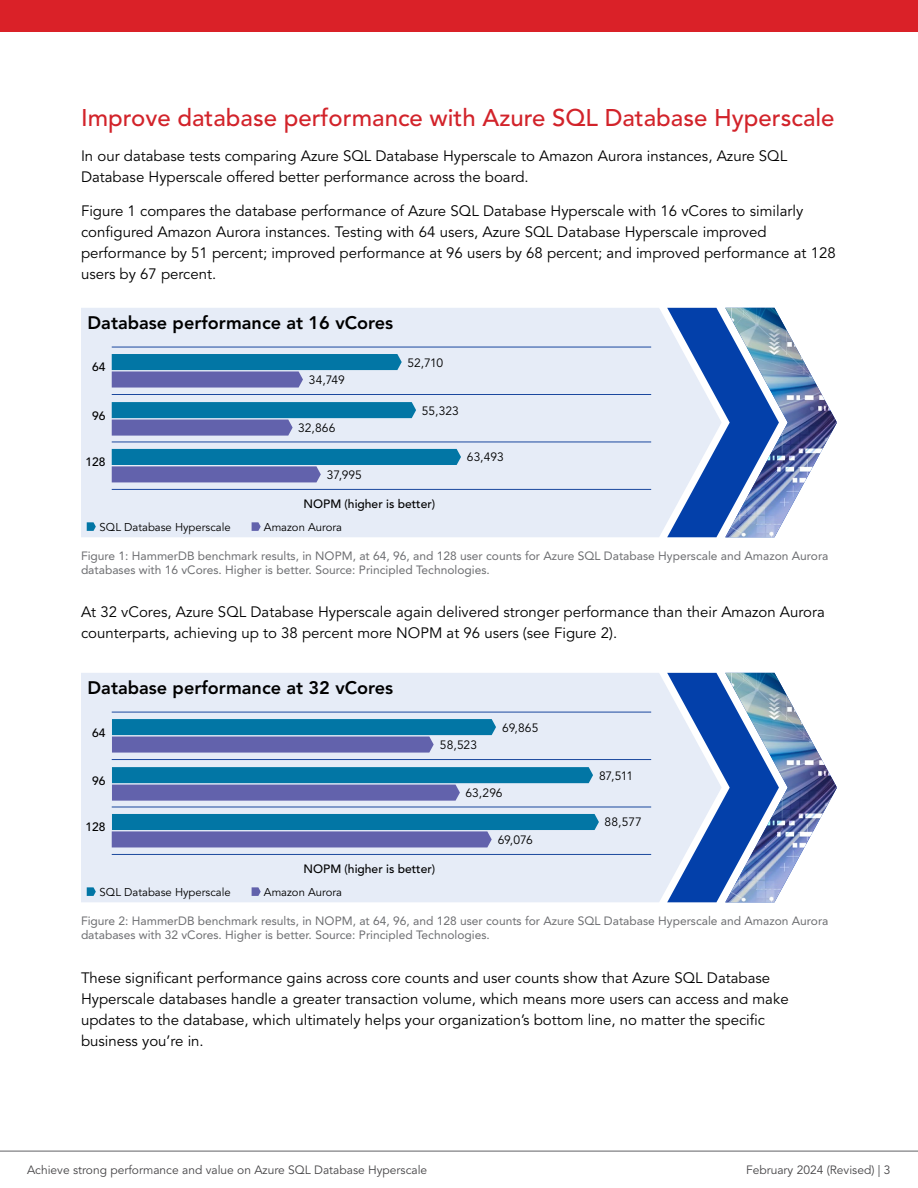
<style>
.page{position:relative;width:918px;height:1188px;background:#fff}
.page>*{position:absolute;margin:0;border:0;box-sizing:border-box;transform-origin:0 0}
.H3_-_Section_Heading{font:500 24px "Avenir LT Pro";color:#d2232a}
.t1{font:800 18.15px "Avenir LT Pro";color:#000}
.Body{font:15px/21px "Avenir LT Pro";color:#000}
.t2{font:12px/14.4px "Avenir LT Pro";color:#6d6e71}
.t3{font:12px "Avenir LT Pro";color:#464547}
.t4{font:12px "Avenir LT Pro";letter-spacing:-.005em;color:#000}
.t5{font:500 12px "Avenir LT Pro";color:#000}
.t6{font:11.25px "Avenir LT Pro";color:#000}
</style>
<div class="page">
<img style="left:722px;top:308px;width:115px;height:229px">
<svg style="left:81px;top:308px;width:641px;height:229px;background:#dae3f2"></svg>
<hr style="left:112px;top:489px;width:539px;height:1px;background:#1b489e">
<hr style="left:112px;top:442px;width:539px;height:1px;background:#1b489e">
<hr style="left:112px;top:347px;width:539px;height:1px;background:#1b489e">
<hr style="left:112px;top:394px;width:539px;height:1px;background:#1b489e">
<svg style="left:112px;top:354px;width:290px;height:34px;background:#528ab9"></svg>
<svg style="left:112px;top:449px;width:349px;height:33px;background:#538cba"></svg>
<svg style="left:112px;top:402px;width:304px;height:34px;background:#568ebb"></svg>
<svg style="left:87px;top:522px;width:9px;height:9px"></svg>
<svg style="left:252px;top:522px;width:9px;height:9px"></svg>
<img style="left:722px;top:673px;width:115px;height:229px">
<svg style="left:81px;top:673px;width:641px;height:229px;background:#d8e1f2"></svg>
<hr style="left:112px;top:854px;width:539px;height:1px;background:#1b489e">
<hr style="left:112px;top:807px;width:539px;height:1px;background:#1b489e">
<hr style="left:112px;top:712px;width:539px;height:1px;background:#1b489e">
<hr style="left:112px;top:759px;width:539px;height:1px;background:#1b489e">
<svg style="left:112px;top:719px;width:384px;height:34px;background:#467eb2"></svg>
<svg style="left:112px;top:814px;width:487px;height:33px;background:#4780b3"></svg>
<svg style="left:112px;top:767px;width:481px;height:34px;background:#4d85b6"></svg>
<svg style="left:87px;top:887px;width:9px;height:9px"></svg>
<svg style="left:252px;top:887px;width:9px;height:9px"></svg>
<hr style="left:0;top:1151px;width:918px;height:1px;background:#616264">
<div style="left:0;top:0;width:918px;height:32px;background:#da2128"></div>
<h3 class="H3_-_Section_Heading" style="left:81px;top:104px;width:755px">Improve database performance with Azure SQL Database Hyperscale</h3>
<p class="Body" style="left:81px;top:145px;width:708px">In our database tests comparing Azure SQL Database Hyperscale to Amazon Aurora instances, Azure SQL<br>Database Hyperscale offered better performance across the board.</p>
<p class="Body" style="left:81px;top:201px;width:756px">Figure 1 compares the database performance of Azure SQL Database Hyperscale with 16 vCores to similarly configured Amazon Aurora instances. Testing with 64 users, Azure SQL Database Hyperscale improved performance by 51 percent; improved performance at 96 users by 68 percent; and improved performance at 128 users by 67 percent.</p>
<p class="t1" style="left:88px;top:312px;width:307px">Database performance at 16 vCores</p>
<p class="t5" style="left:92px;top:360px;width:15px">64</p>
<p class="t5" style="left:92px;top:408px;width:15px">96</p>
<p class="t5" style="left:86px;top:455px;width:22px">128</p>
<p class="t4" style="left:309px;top:373px;width:37px">34,749</p>
<p class="t4" style="left:298px;top:421px;width:39px">32,866</p>
<p class="t4" style="left:327px;top:468px;width:37px">37,995</p>
<p class="t4" style="left:408px;top:356px;width:37px">52,710</p>
<p class="t4" style="left:422px;top:403px;width:39px">55,323</p>
<p class="t5" style="left:304px;top:497px;width:133px">NOPM (higher is better)</p>
<p class="t6" style="left:100px;top:521px;width:133px">SQL Database Hyperscale</p>
<p class="t6" style="left:264px;top:521px;width:80px">Amazon Aurora</p>
<p class="t4" style="left:467px;top:450px;width:38px">63,493</p>
<p class="t2" style="left:81px;top:548px;width:749px">Figure 1: HammerDB benchmark results, in NOPM, at 64, 96, and 128 user counts for Azure SQL Database Hyperscale and Amazon Aurora databases with 16 vCores. Higher is better. Source: Principled Technologies.</p>
<p class="Body" style="left:81px;top:602px;width:745px">At 32 vCores, Azure SQL Database Hyperscale again delivered stronger performance than their Amazon Aurora counterparts, achieving up to 38 percent more NOPM at 96 users (see Figure 2).</p>
<p class="t1" style="left:88px;top:677px;width:307px">Database performance at 32 vCores</p>
<p class="t5" style="left:92px;top:725px;width:15px">64</p>
<p class="t5" style="left:92px;top:773px;width:15px">96</p>
<p class="t5" style="left:86px;top:820px;width:22px">128</p>
<p class="t4" style="left:440px;top:738px;width:39px">58,523</p>
<p class="t4" style="left:502px;top:721px;width:38px">69,865</p>
<p class="t4" style="left:465px;top:786px;width:39px">63,296</p>
<p class="t4" style="left:498px;top:833px;width:37px">69,076</p>
<p class="t5" style="left:304px;top:862px;width:133px">NOPM (higher is better)</p>
<p class="t6" style="left:100px;top:886px;width:133px">SQL Database Hyperscale</p>
<p class="t6" style="left:264px;top:886px;width:80px">Amazon Aurora</p>
<p class="t4" style="left:599px;top:768px;width:35px">87,511</p>
<p class="t4" style="left:605px;top:815px;width:39px">88,577</p>
<p class="t2" style="left:81px;top:913px;width:749px">Figure 2: HammerDB benchmark results, in NOPM, at 64, 96, and 128 user counts for Azure SQL Database Hyperscale and Amazon Aurora databases with 32 vCores. Higher is better. Source: Principled Technologies.</p>
<p class="Body" style="left:81px;top:968px;width:709px">These significant performance gains across core counts and user counts show that Azure SQL Database Hyperscale databases handle a greater transaction volume, which means more users can access and make updates to the database, which ultimately helps your organization’s bottom line, no matter the specific business you’re in.</p>
<p class="t3" style="left:27px;top:1163px;width:402px">Achieve strong performance and value on Azure SQL Database Hyperscale</p>
<p class="t3" style="left:746px;top:1162px;width:146px">February 2024 (Revised) | 3</p>
</div>
